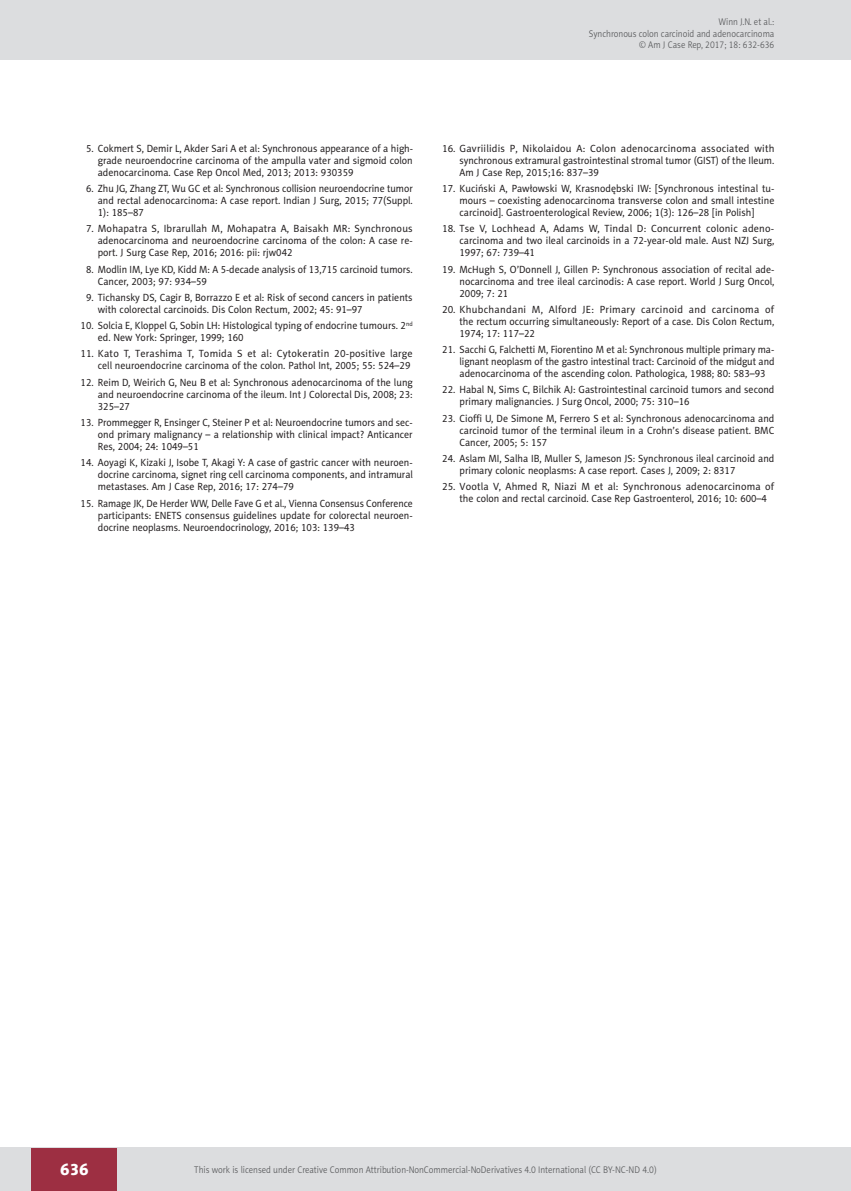
<style>
.page{position:relative;width:851px;height:1191px;background:#fff}
.page>*{position:absolute;margin:0;border:0;box-sizing:border-box;transform-origin:0 0}
.t1{font:16.5px "Naomi Sans EFN Heavy";color:#fff}
.AJCR_Referencje_punk{font:10.5px/12px "Naomi Sans EFN";color:#231f20;text-align:justify;scale:.95 1}
.AJCR_Referencje_punk-2{font:10.5px/12px "Naomi Sans EFN";color:#231f20;text-align:justify}
.AJCR_Referencje_punk-3{font:10.5px/12px "Naomi Sans EFN";color:#231f20;text-align:justify;scale:.94 1}
.AJCR_Referencje_punk-4{font:10.5px/12px "Naomi Sans EFN";color:#231f20;text-align:justify;scale:.93 1}
.t2{font:9.75px/11.2px "Naomi Sans EFN Light";color:#57585a;text-align:right;scale:.9 1}
</style>
<div class="page">
<div style="left:0;top:1148px;width:850px;height:43px;background:#dcdddf"></div>
<div style="left:32px;top:1147px;width:85px;height:43px;background:#9d2f42"></div>
<div style="left:0;top:0;width:850px;height:60px;background:#dcdddf"></div>
<p class="t2" style="left:589px;top:16px;width:207px">Winn J.N. et al.:<br>Synchronous colon carcinoid and adenocarcinoma © Am J Case Rep, 2017; 18: 632-636</p>
<p class="AJCR_Referencje_punk" style="left:98px;top:142px;width:333px;text-indent:-12px">5. Cokmert S, Demir L, Akder Sari A et al: Synchronous appearance of a high&shy;grade neuroendocrine carcinoma of the ampulla vater and sigmoid colon adenocarcinoma. Case Rep Oncol Med, 2013; 2013: 930359</p>
<p class="AJCR_Referencje_punk-3" style="left:98px;top:183px;width:336px;text-indent:-12px">6. Zhu JG, Zhang ZT, Wu GC et al: Synchronous collision neuroendocrine tumor and rectal adenocarcinoma: A case report. Indian J Surg, 2015; 77(Suppl.<br>1): 185–87</p>
<p class="AJCR_Referencje_punk-2" style="left:98px;top:223px;width:316px;text-indent:-12px">7. Mohapatra S, Ibrarullah M, Mohapatra A, Baisakh MR: Synchronous adenocarcinoma and neuroendocrine carcinoma of the colon: A case re&shy;port. J Surg Case Rep, 2016; 2016: pii: rjw042</p>
<p class="AJCR_Referencje_punk-3" style="left:98px;top:263px;width:336px;text-indent:-12px">8. Modlin IM, Lye KD, Kidd M: A 5-decade analysis of 13,715 carcinoid tumors.<br>Cancer, 2003; 97: 934–59</p>
<p class="AJCR_Referencje_punk" style="left:98px;top:291px;width:333px;text-indent:-12px">9. Tichansky DS, Cagir B, Borrazzo E et al: Risk of second cancers in patients with colorectal carcinoids. Dis Colon Rectum, 2002; 45: 91–97</p>
<p class="AJCR_Referencje_punk" style="left:98px;top:320px;width:333px;text-indent:-17px">10. Solcia E, Kloppel G, Sobin LH: Histological typing of endocrine tumours. 2<sup>nd </sup>ed. New York: Springer, 1999; 160</p>
<p class="AJCR_Referencje_punk-2" style="left:81px;top:348px;width:333px;text-align:right">11. Kato T, Terashima T, Tomida S et al: Cytokeratin 20-positive large cell neuroendocrine carcinoma of the colon. Pathol Int, 2005; 55: 524–29</p>
<p class="AJCR_Referencje_punk" style="left:98px;top:376px;width:333px;text-indent:-17px">12. Reim D, Weirich G, Neu B et al: Synchronous adenocarcinoma of the lung and neuroendocrine carcinoma of the ileum. Int J Colorectal Dis, 2008; 23:<br>325–27</p>
<p class="AJCR_Referencje_punk-3" style="left:98px;top:416px;width:336px;text-indent:-17px">13. Prommegger R, Ensinger C, Steiner P et al: Neuroendocrine tumors and sec&shy;ond primary malignancy – a relationship with clinical impact? Anticancer Res, 2004; 24: 1049–51</p>
<p class="AJCR_Referencje_punk" style="left:98px;top:457px;width:333px;text-indent:-17px">14. Aoyagi K, Kizaki J, Isobe T, Akagi Y: A case of gastric cancer with neuroen&shy;docrine carcinoma, signet ring cell carcinoma components, and intramural metastases. Am J Case Rep, 2016; 17: 274–79</p>
<p class="AJCR_Referencje_punk-4" style="left:98px;top:497px;width:340px;text-indent:-17px">15. Ramage JK, De Herder WW, Delle Fave G et al., Vienna Consensus Conference participants: ENETS consensus guidelines update for colorectal neuroen&shy;docrine neoplasms. Neuroendocrinology, 2016; 103: 139–43</p>
<p class="AJCR_Referencje_punk-2" style="left:459px;top:142px;width:316px;text-indent:-17px">16. Gavriilidis P, Nikolaidou A: Colon adenocarcinoma associated with synchronous extramural gastrointestinal stromal tumor (GIST) of the Ileum.<br>Am J Case Rep, 2015;16: 837–39</p>
<p class="AJCR_Referencje_punk" style="left:459px;top:183px;width:333px;text-indent:-17px">17. Kuciński A, Pawłowski W, Krasnodębski IW: [Synchronous intestinal tu&shy;mours – coexisting adenocarcinoma transverse colon and small intestine carcinoid]. Gastroenterological Review, 2006; 1(3): 126–28 [in Polish]</p>
<p class="AJCR_Referencje_punk-2" style="left:459px;top:223px;width:316px;text-indent:-17px">18. Tse V, Lochhead A, Adams W, Tindal D: Concurrent colonic adeno&shy;carcinoma and two ileal carcinoids in a 72-year-old male. Aust NZJ Surg, 1997; 67: 739–41</p>
<p class="AJCR_Referencje_punk" style="left:459px;top:263px;width:333px;text-indent:-17px">19. McHugh S, O’Donnell J, Gillen P: Synchronous association of recital ade&shy;nocarcinoma and tree ileal carcinodis: A case report. World J Surg Oncol, 2009; 7: 21</p>
<p class="AJCR_Referencje_punk-2" style="left:459px;top:303px;width:316px;text-indent:-17px">20. Khubchandani M, Alford JE: Primary carcinoid and carcinoma of the rectum occurring simultaneously: Report of a case. Dis Colon Rectum, 1974; 17: 117–22</p>
<p class="AJCR_Referencje_punk-3" style="left:459px;top:344px;width:336px;text-indent:-17px">21. Sacchi G, Falchetti M, Fiorentino M et al: Synchronous multiple primary ma&shy;lignant neoplasm of the gastro intestinal tract: Carcinoid of the midgut and adenocarcinoma of the ascending colon. Pathologica, 1988; 80: 583–93</p>
<p class="AJCR_Referencje_punk" style="left:459px;top:384px;width:333px;text-indent:-17px">22. Habal N, Sims C, Bilchik AJ: Gastrointestinal carcinoid tumors and second primary malignancies. J Surg Oncol, 2000; 75: 310–16</p>
<p class="AJCR_Referencje_punk" style="left:459px;top:412px;width:333px;text-indent:-17px">23. Cioffi U, De Simone M, Ferrero S et al: Synchronous adenocarcinoma and carcinoid tumor of the terminal ileum in a Crohn’s disease patient. BMC Cancer, 2005; 5: 157</p>
<p class="AJCR_Referencje_punk" style="left:459px;top:452px;width:333px;text-indent:-17px">24. Aslam MI, Salha IB, Muller S, Jameson JS: Synchronous ileal carcinoid and primary colonic neoplasms: A case report. Cases J, 2009; 2: 8317</p>
<p class="AJCR_Referencje_punk-2" style="left:459px;top:481px;width:316px;text-indent:-17px">25. Vootla V, Ahmed R, Niazi M et al: Synchronous adenocarcinoma of the colon and rectal carcinoid. Case Rep Gastroenterol, 2016; 10: 600–4</p>
<h1 class="t1" style="left:60px;top:1159px;width:30px">636</h1>
<p class="t2" style="left:194px;top:1164px;width:515px">This work is licensed under Creative Common Attribution-NonCommercial-NoDerivatives 4.0 International (CC BY-NC-ND 4.0)</p>
</div>
